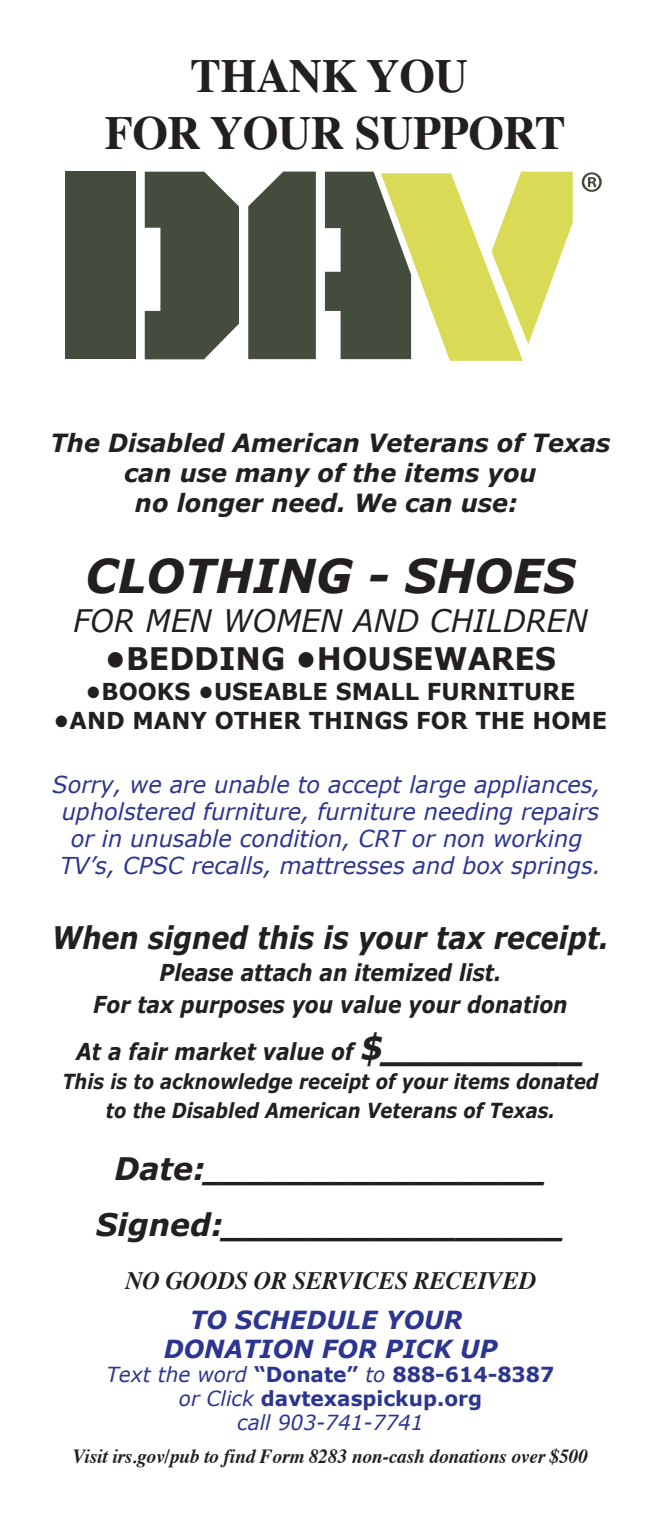
<style>
.page{position:relative;width:661px;height:1530px;background:#fff}
.page>*{position:absolute;margin:0;border:0;box-sizing:border-box;transform-origin:0 0}
.t1{font:59.25px "Myriad Pro";color:#434c3d}
.t2{font:700 47.5px/57.5px "Times";letter-spacing:-.005em;color:#231f20;text-align:center}
.t3{font:italic 700 46.5px "Verdana";color:#231f20}
.t4{font:italic 700 31px/56.5px "Verdana";color:#231f20;text-align:center}
.t5{font:italic 700 31px "Verdana";color:#231f20;scale:.87 1}
.t6{font:italic 31px "Verdana";color:#231f20}
.t7{font:700 31px "Verdana";color:#231f20}
.t8{font:italic 700 25px/30px "Verdana";color:#231f20;text-align:center;scale:.96 1}
.t9{font:italic 700 25px/29px "Verdana";color:#2c3590;text-align:center}
.t10{font:italic 700 25px "Times";letter-spacing:-.01em;color:#231f20}
.t11{font:italic 23.25px/27px "Verdana";color:#2c3590;text-align:center}
.t12{font:italic 700 23.25px/32px "Verdana";color:#231f20;text-align:center;scale:.87 1}
.t13{font:700 23.25px "Verdana";color:#231f20}
.t14{font:italic 700 20.75px/29px "Verdana";color:#231f20;text-align:center;scale:.87 1}
.t15{font:700 20.75px/24px "Verdana";color:#2c3590;text-align:center}
.t16{font:italic 700 20px "Times";letter-spacing:-.005em;color:#231f20}
.s1{font-size:36.25px}
.s2{font-weight:400;font-style:italic}
</style>
<div class="page">
<div style="left:65px;top:171px;width:70px;height:188px;background:#434c3d"></div>
<svg style="left:145px;top:172px;width:94px;height:187px"></svg>
<svg style="left:248px;top:172px;width:68px;height:187px"></svg>
<svg style="left:325px;top:172px;width:247px;height:189px"></svg>
<h2 class="t2" style="left:105px;top:42px;width:462px">THANK YOU<br>FOR YOUR SUPPORT</h2>
<h1 class="t1" style="left:579px;top:156px;width:26px">®</h1>
<p class="t8" style="left:51px;top:428px;width:584px">The Disabled American Veterans of Texas can use many of the items you<br>no longer need. We can use:</p>
<h3 class="t3" style="left:85px;top:546px;width:491px">CLOTHING - SHOES</h3>
<h3 class="t6" style="left:73px;top:601px;width:516px">FOR MEN WOMEN AND CHILDREN</h3>
<h3 class="t7" style="left:105px;top:639px;width:453px">•BEDDING •HOUSEWARES</h3>
<p class="t13" style="left:86px;top:676px;width:491px">•BOOKS •USEABLE SMALL FURNITURE</p>
<p class="t13" style="left:54px;top:706px;width:555px">•AND MANY OTHER THINGS FOR THE HOME</p>
<p class="t11" style="left:52px;top:771px;width:550px">Sorry, we are unable to accept large appliances, upholstered furniture, furniture needing repairs or in unusable condition, CRT or non working TV’s, CPSC recalls, mattresses and box springs.</p>
<h3 class="t5" style="left:52px;top:917px;width:642px">When signed this is your tax receipt.</h3>
<p class="t12" style="left:93px;top:956px;width:546px">Please attach an itemized list.<br>For tax purposes you value your donation</p>
<p class="t12" style="left:76px;top:1035px;width:586px">At a fair market value of <span class="s1">$_________</span></p>
<p class="t14" style="left:62px;top:1067px;width:617px">This is to acknowledge receipt of your items donated to the Disabled American Veterans of Texas.</p>
<h3 class="t4" style="left:96px;top:1140px;width:470px">Date:________________<br>Signed:________________</h3>
<p class="t10" style="left:125px;top:1257px;width:412px">NO GOODS OR SERVICES RECEIVED</p>
<p class="t9" style="left:164px;top:1305px;width:335px">TO SCHEDULE YOUR<br>DONATION FOR PICK UP</p>
<p class="t15" style="left:107px;top:1362px;width:449px"><span class="s2">Text the word</span> “Donate” <span class="s2">to</span> 888-614-8387 <span class="s2">or Click</span> davtexaspickup.org<br><span class="s2">call 903-741-7741</span></p>
<p class="t16" style="left:73px;top:1438px;width:517px">Visit irs.gov/pub to find Form 8283 non-cash donations over $500</p>
</div>
